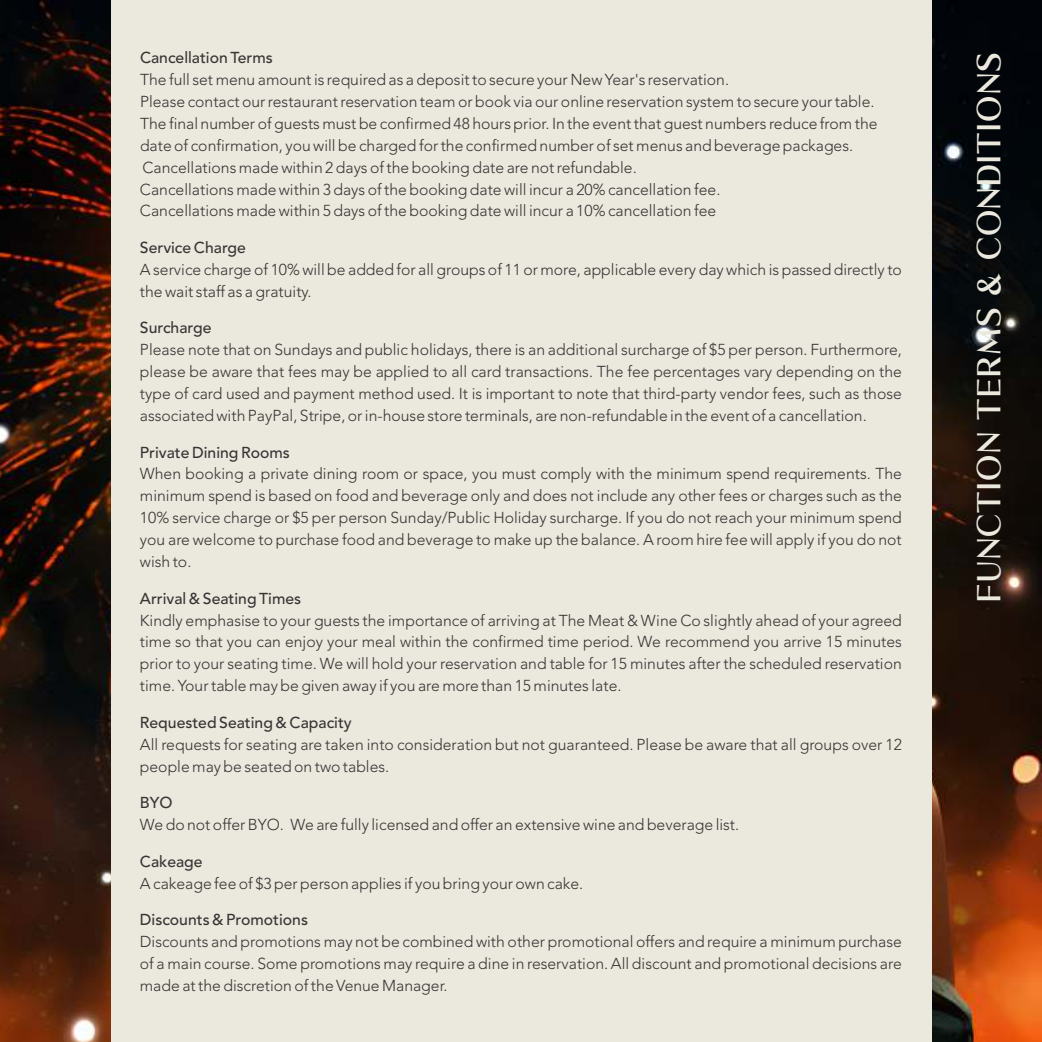
<style>
.page{position:relative;width:1042px;height:1042px;background:#fff}
.page>*{position:absolute;margin:0;border:0;box-sizing:border-box;transform-origin:0 0}
.t1{font:21px "Kalista Serif";letter-spacing:.09em;color:#ebe8dd}
.t2{font:300 15.75px/21.9px "Avenir";color:#373435;text-align:justify}
.t3{font:500 15.75px "Avenir";color:#373435}
</style>
<div class="page">
<img style="left:0;top:0;width:1042px;height:1042px">
<div style="left:111px;top:0;width:820px;height:1042px;background:#ebe8dd"></div>
<p class="t3" style="left:140px;top:47px;width:134px">Cancellation Terms</p>
<p class="t2" style="left:140px;top:69px;width:739px;text-align:left">The full set menu amount is required as a deposit to secure your New Year's reservation.<br>Please contact our restaurant reservation team or book via our online reservation system to secure your table.<br>The final number of guests must be confirmed 48 hours prior. In the event that guest numbers reduce from the date of confirmation, you will be charged for the confirmed number of set menus and beverage packages.<br>Cancellations made within 2 days of the booking date are not refundable.<br>Cancellations made within 3 days of the booking date will incur a 20% cancellation fee.<br>Cancellations made within 5 days of the booking date will incur a 10% cancellation fee</p>
<p class="t3" style="left:140px;top:237px;width:107px">Service Charge</p>
<p class="t2" style="left:140px;top:259px;width:763px">A service charge of 10% will be added for all groups of 11 or more, applicable every day which is passed directly to the wait staff as a gratuity.</p>
<p class="t3" style="left:140px;top:317px;width:73px">Surcharge</p>
<p class="t2" style="left:140px;top:339px;width:763px">Please note that on Sundays and public holidays, there is an additional surcharge of $5 per person. Furthermore, please be aware that fees may be applied to all card transactions. The fee percentages vary depending on the type of card used and payment method used. It is important to note that third-party vendor fees, such as those associated with PayPal, Stripe, or in-house store terminals, are non-refundable in the event of a cancellation.</p>
<p class="t3" style="left:140px;top:442px;width:151px">Private Dining Rooms</p>
<p class="t2" style="left:140px;top:463px;width:763px">When booking a private dining room or space, you must comply with the minimum spend requirements. The minimum spend is based on food and beverage only and does not include any other fees or charges such as the 10% service charge or $5 per person Sunday/Public Holiday surcharge. If you do not reach your minimum spend you are welcome to purchase food and beverage to make up the balance. A room hire fee will apply if you do not wish to.</p>
<p class="t3" style="left:140px;top:588px;width:163px">Arrival &amp; Seating Times</p>
<p class="t2" style="left:140px;top:609px;width:763px">Kindly emphasise to your guests the importance of arriving at The Meat &amp; Wine Co slightly ahead of your agreed time so that you can enjoy your meal within the confirmed time period. We recommend you arrive 15 minutes prior to your seating time. We will hold your reservation and table for 15 minutes after the scheduled reservation time. Your table may be given away if you are more than 15 minutes late.</p>
<p class="t3" style="left:140px;top:712px;width:213px">Requested Seating &amp; Capacity</p>
<p class="t2" style="left:140px;top:733px;width:763px">All requests for seating are taken into consideration but not guaranteed. Please be aware that all groups over 12 people may be seated on two tables.</p>
<p class="t3" style="left:140px;top:792px;width:34px">BYO</p>
<p class="t2" style="left:140px;top:814px;width:601px">We do not offer BYO. We are fully licensed and offer an extensive wine and beverage list.</p>
<p class="t3" style="left:140px;top:851px;width:64px">Cakeage</p>
<p class="t2" style="left:140px;top:872px;width:445px">A cakeage fee of $3 per person applies if you bring your own cake.</p>
<p class="t3" style="left:140px;top:909px;width:170px">Discounts &amp; Promotions</p>
<p class="t2" style="left:140px;top:931px;width:763px">Discounts and promotions may not be combined with other promotional offers and require a minimum purchase of a main course. Some promotions may require a dine in reservation. All discount and promotional decisions are made at the discretion of the Venue Manager.</p>
<h1 class="t1" style="left:976px;top:602px;width:551px;rotate:-90deg">FUNCTION TERMS &amp; CONDITIONS</h1>
</div>
